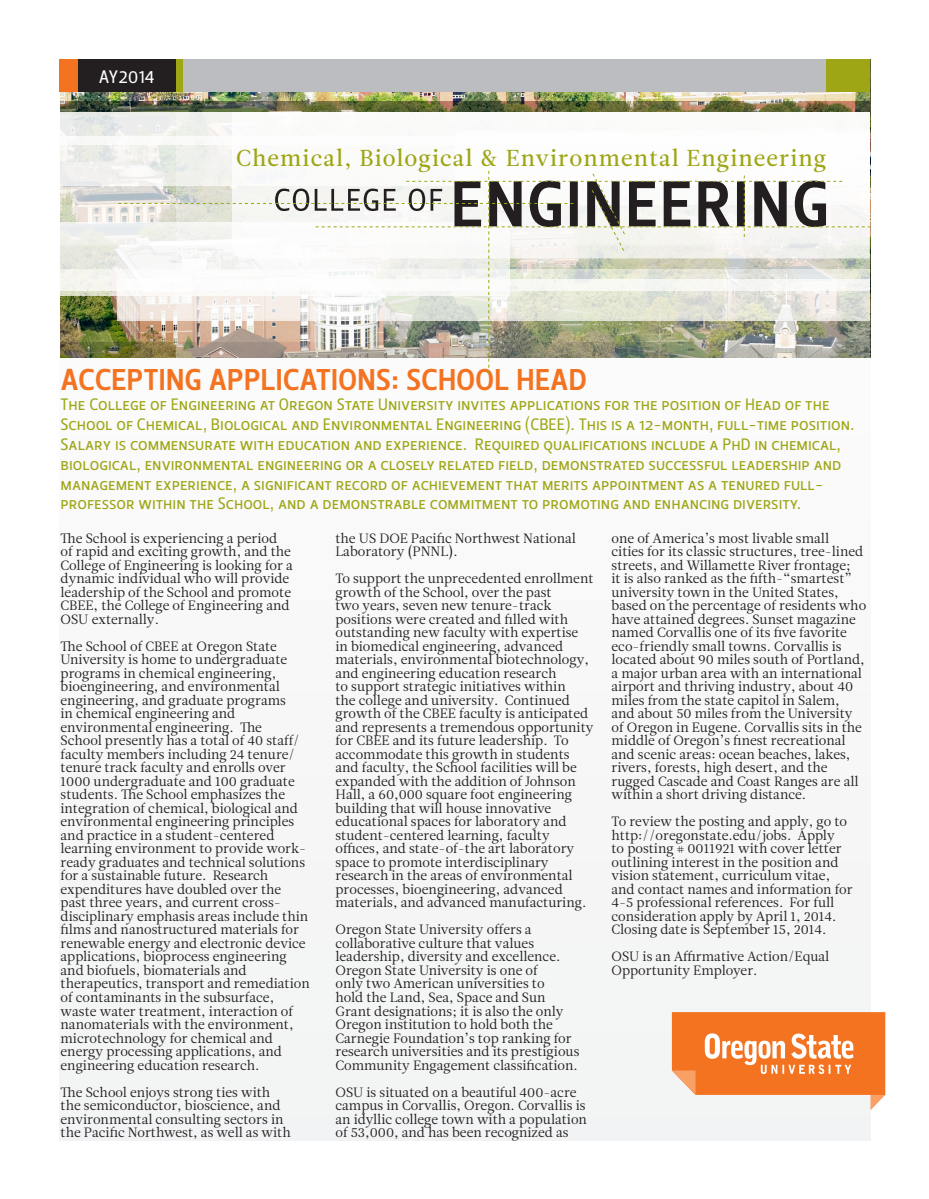
<style>
.page{position:relative;width:929px;height:1199px;background:#fff}
.page>*{position:absolute;margin:0;border:0;box-sizing:border-box;transform-origin:0 0}
.Head_Small{font:30px "Leitura Sans Grot 3";letter-spacing:.015em;color:#f47321}
.College_1{font:23.1px "Leitura News Roman 2";letter-spacing:.05em;color:#9ea615}
.Date{font:18px "Leitura Sans Grot 2";color:#fff}
.Head_Small-2{font:16.5px/19.8px "Leitura Sans Grot 2";color:#9ea615}
.Subhead{font:13.5px/13.5px "Leitura News Roman 1";color:#231f20}
</style>
<div class="page">
<div style="left:59px;top:59px;width:812px;height:1081px;background:#f7f7f8"></div>
<img style="left:61px;top:59px;width:810px;height:298px">
<img style="left:60px;top:92px;width:809px;height:9px">
<svg style="left:60px;top:205px;width:58px;height:17px"></svg>
<svg style="left:60px;top:112px;width:116px;height:73px;fill:#edeeed"></svg>
<svg style="left:60px;top:222px;width:58px;height:74px"></svg>
<div style="left:59px;top:269px;width:810px;height:21px;background:#f5f5ee"></div>
<svg style="left:232px;top:112px;width:637px;height:59px"></svg>
<svg style="left:118px;top:171px;width:753px;height:203px"></svg>
<div style="left:136px;top:59px;width:733px;height:33px;background:#bcbdc0"></div>
<div style="left:826px;top:59px;width:43px;height:33px;background:#9ea615"></div>
<div style="left:78px;top:59px;width:98px;height:33px;background:#231f20"></div>
<div style="left:59px;top:59px;width:19px;height:33px;background:#f47321"></div>
<div style="left:176px;top:59px;width:6px;height:33px;background:#9ea615"></div>
<svg style="left:672px;top:1012px;width:213px;height:98px"></svg>
<p class="Date" style="left:99px;top:64px;width:57px">AY2014</p>
<p class="College_1" style="left:236px;top:142px;width:591px">Chemical, Biological &amp; Environmental Engineering</p>
<p class="Head_Small" style="left:61px;top:360px;width:527px">ACCEPTING APPLICATIONS: SCHOOL HEAD</p>
<p class="Head_Small-2" style="left:61px;top:395px;width:795px">The College of Engineering at Oregon State University invites applications for the position of Head of the School of Chemical, Biological and Environmental Engineering (CBEE). This is a 12-month, full-time position.<br>Salary is commensurate with education and experience. Required qualifications include a PhD in chemical, biological, environmental engineering or a closely related field, demonstrated successful leadership and management experience, a significant record of achievement that merits appointment as a tenured full&shy;professor within the School, and a demonstrable commitment to promoting and enhancing diversity.</p>
<p class="Subhead" style="left:61px;top:532px;width:234px">The School is experiencing a period<br>of rapid and exciting growth, and the College of Engineering is looking for a dynamic individual who will provide leadership of the School and promote CBEE, the College of Engineering and OSU externally.</p>
<p class="Subhead" style="left:61px;top:640px;width:251px">The School of CBEE at Oregon State University is home to undergraduate programs in chemical engineering, bioengineering, and environmental engineering, and graduate programs<br>in chemical engineering and environmental engineering. The<br>School presently has a total of 40 staff/ faculty members including 24 tenure/ tenure track faculty and enrolls over 1000 undergraduate and 100 graduate students. The School emphasizes the integration of chemical, biological and environmental engineering principles and practice in a student-centered learning environment to provide work&shy;ready graduates and technical solutions for a sustainable future. Research expenditures have doubled over the past three years, and current cross&shy;disciplinary emphasis areas include thin films and nanostructured materials for renewable energy and electronic device applications, bioprocess engineering and biofuels, biomaterials and therapeutics, transport and remediation of contaminants in the subsurface, waste water treatment, interaction of nanomaterials with the environment, microtechnology for chemical and energy processing applications, and engineering education research.</p>
<p class="Subhead" style="left:61px;top:1085px;width:232px">The School enjoys strong ties with the semiconductor, bioscience, and environmental consulting sectors in the Pacific Northwest, as well as with</p>
<p class="Subhead" style="left:335px;top:532px;width:242px">the US DOE Pacific Northwest National<br>Laboratory (PNNL).</p>
<p class="Subhead" style="left:335px;top:572px;width:259px">To support the unprecedented enrollment growth of the School, over the past<br>two years, seven new tenure-track positions were created and filled with outstanding new faculty with expertise in biomedical engineering, advanced materials, environmental biotechnology, and engineering education research<br>to support strategic initiatives within<br>the college and university. Continued growth of the CBEE faculty is anticipated and represents a tremendous opportunity for CBEE and its future leadership. To accommodate this growth in students and faculty, the School facilities will be expanded with the addition of Johnson Hall, a 60,000 square foot engineering building that will house innovative educational spaces for laboratory and student-centered learning, faculty offices, and state-of-the art laboratory space to promote interdisciplinary research in the areas of environmental processes, bioengineering, advanced materials, and advanced manufacturing.</p>
<p class="Subhead" style="left:335px;top:923px;width:245px">Oregon State University offers a collaborative culture that values leadership, diversity and excellence.<br>Oregon State University is one of<br>only two American universities to<br>hold the Land, Sea, Space and Sun Grant designations; it is also the only Oregon institution to hold both the Carnegie Foundation’s top ranking for research universities and its prestigious Community Engagement classification.</p>
<p class="Subhead" style="left:335px;top:1085px;width:253px">OSU is situated on a beautiful 400-acre campus in Corvallis, Oregon. Corvallis is an idyllic college town with a population of 53,000, and has been recognized as</p>
<p class="Subhead" style="left:611px;top:532px;width:256px">one of America’s most livable small<br>cities for its classic structures, tree-lined streets, and Willamette River frontage;<br>it is also ranked as the fifth-“smartest” university town in the United States, based on the percentage of residents who have attained degrees. Sunset magazine named Corvallis one of its five favorite eco-friendly small towns. Corvallis is located about 90 miles south of Portland, a major urban area with an international airport and thriving industry, about 40 miles from the state capitol in Salem, and about 50 miles from the University of Oregon in Eugene. Corvallis sits in the middle of Oregon’s finest recreational and scenic areas: ocean beaches, lakes, rivers, forests, high desert, and the rugged Cascade and Coast Ranges are all within a short driving distance.</p>
<p class="Subhead" style="left:611px;top:815px;width:243px">To review the posting and apply, go to http://oregonstate.edu/jobs. Apply<br>to posting # 0011921 with cover letter outlining interest in the position and vision statement, curriculum vitae, and contact names and information for 4-5 professional references. For full consideration apply by April 1, 2014.<br>Closing date is September 15, 2014.</p>
<p class="Subhead" style="left:611px;top:950px;width:219px">OSU is an Affirmative Action/Equal<br>Opportunity Employer.</p>
</div>
